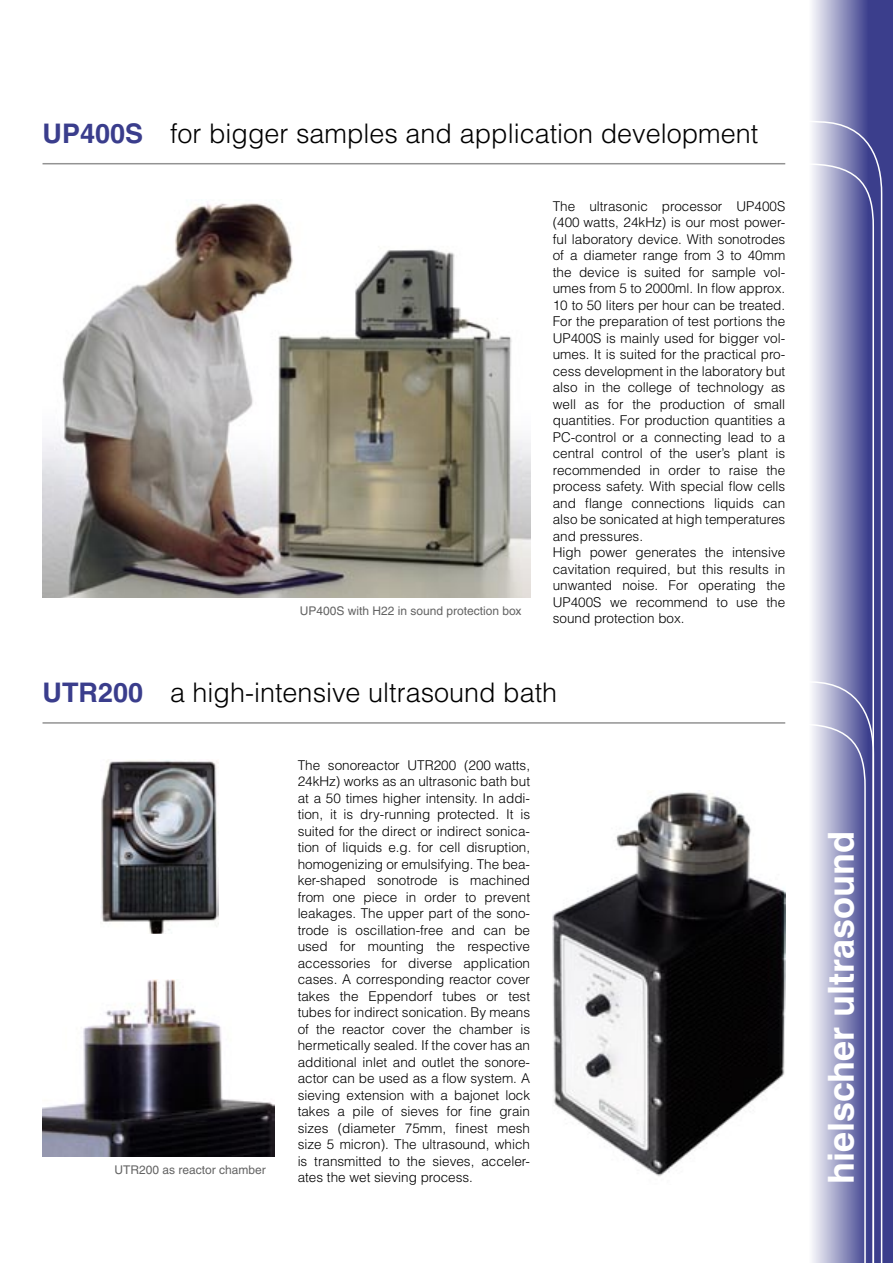
<style>
.page{position:relative;width:893px;height:1263px;background:#fff}
.page>*{position:absolute;margin:0;border:0;box-sizing:border-box;transform-origin:0 0}
.t1{font:700 36px "Helvetica";color:#fff}
.t2{font:300 27px "Helvetica";color:#000}
.t3{font:300 13.5px/16.5px "Helvetica";color:#000}
.t4{font:12px "Helvetica";color:#636363}
.s1{font-weight:700;color:#3a3d8c}
</style>
<div class="page">
<img style="left:43px;top:202px;width:487px;height:396px">
<img style="left:553px;top:792px;width:225px;height:384px">
<img style="left:43px;top:979px;width:232px;height:178px">
<img style="left:101px;top:759px;width:117px;height:174px">
<svg style="left:812px;top:0;width:81px;height:1263px;background:#585b9d"></svg>
<svg style="left:812px;top:119px;width:71px;height:1144px;background:#898aba"></svg>
<hr style="left:43px;top:163px;width:742px;height:1px;background:#939393">
<svg style="left:778px;top:679px;width:97px;height:584px"></svg>
<hr style="left:43px;top:722px;width:742px;height:2px;background:#939393">
<h2 class="t2" style="left:43px;top:116px;width:717px"><span class="s1">UP400S</span> for bigger samples and application development</h2>
<p class="t4" style="left:300px;top:604px;width:223px">UP400S with H22 in sound protection box</p>
<p class="t3" style="left:553px;top:197px;width:234px">The ultrasonic processor UP400S (400 watts, 24kHz) is our most power&shy;ful laboratory device. With sonotrodes of a diameter range from 3 to 40mm the device is suited for sample vol&shy;umes from 5 to 2000ml. In flow approx.<br>10 to 50 liters per hour can be treated.<br>For the preparation of test portions the UP400S is mainly used for bigger vol&shy;umes. It is suited for the practical pro&shy;cess development in the laboratory but also in the college of technology as well as for the production of small quantities. For production quantities a PC-control or a connecting lead to a central control of the user’s plant is recommended in order to raise the process safety. With special flow cells and flange connections liquids can also be sonicated at high temperatures and pressures.<br>High power generates the intensive cavitation required, but this results in unwanted noise. For operating the UP400S we recommend to use the sound protection box.</p>
<h2 class="t2" style="left:43px;top:675px;width:516px"><span class="s1">UTR200</span> a high-intensive ultrasound bath</h2>
<p class="t4" style="left:114px;top:1163px;width:153px">UTR200 as reactor chamber</p>
<p class="t3" style="left:298px;top:757px;width:234px;text-align:justify">The sonoreactor UTR200 (200 watts, 24kHz) works as an ultrasonic bath but at a 50 times higher intensity. In addi&shy;tion, it is dry-running protected. It is suited for the direct or indirect sonica&shy;tion of liquids e.g. for cell disruption, homogenizing or emulsifying. The bea&shy;ker-shaped sonotrode is machined from one piece in order to prevent leakages. The upper part of the sono&shy;trode is oscillation-free and can be used for mounting the respective accessories for diverse application cases. A corresponding reactor cover takes the Eppendorf tubes or test tubes for indirect sonication. By means of the reactor cover the chamber is hermetically sealed. If the cover has an additional inlet and outlet the sonore&shy;actor can be used as a flow system. A sieving extension with a bajonet lock takes a pile of sieves for fine grain sizes (diameter 75mm, finest mesh size 5 micron). The ultrasound, which is transmitted to the sieves, acceler&shy;ates the wet sieving process.</p>
<h1 class="t1" style="left:819px;top:1184px;width:355px;rotate:-90deg">hielscher ultrasound</h1>
</div>
